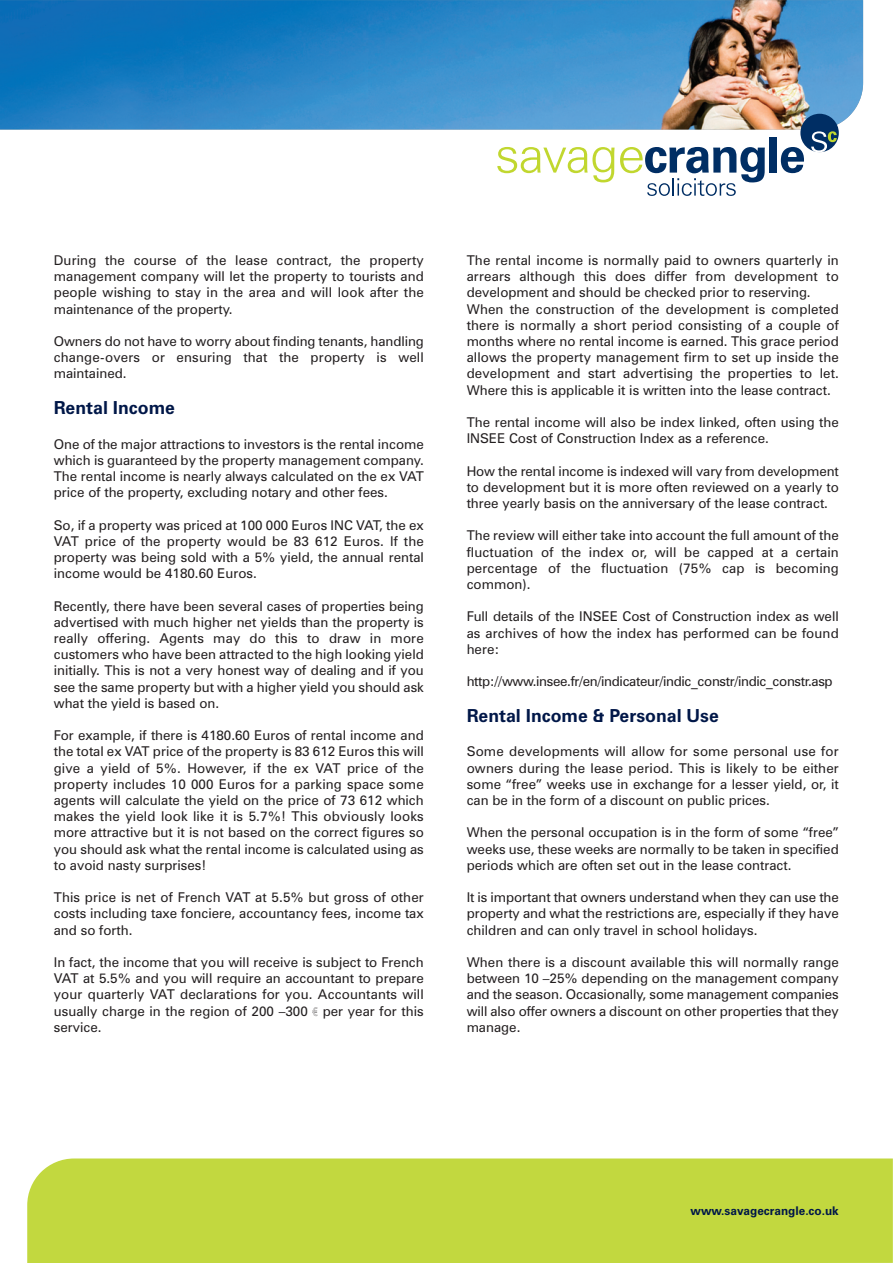
<style>
.page{position:relative;width:893px;height:1263px;background:#fff}
.page>*{position:absolute;margin:0;border:0;box-sizing:border-box;transform-origin:0 0}
.t1{font:700 18px "Zurich BT";color:#001748}
.t2{font:13.5px/16.2px "Zurich BT";color:#231f20;text-align:justify}
.t3{font:13.5px "Zurich BT";letter-spacing:-.025em;color:#231f20}
.t4{font:700 12px "Zurich BT";color:#001748}
.s1{font-family:"Myriad Std Sketch"}
</style>
<div class="page">
<img style="left:0;top:0;width:863px;height:130px">
<svg style="left:497px;top:147px;width:117px;height:35px"></svg>
<div style="left:770px;top:137px;width:7px;height:36px;background:#002e64"></div>
<svg style="left:781px;top:147px;width:23px;height:26px"></svg>
<div style="left:800px;top:114px;width:39px;height:38px;background:#002e64;border-radius:50%"></div>
<svg style="left:811px;top:131px;width:26px;height:21px"></svg>
<svg style="left:620px;top:147px;width:145px;height:49px"></svg>
<div style="left:27px;top:1159px;width:865px;height:104px;background:#c2d83f"></div>
<p class="t2" style="left:54px;top:253px;width:372px">During the course of the lease contract, the property management company will let the property to tourists and people wishing to stay in the area and will look after the maintenance of the property.</p>
<p class="t2" style="left:54px;top:334px;width:372px">Owners do not have to worry about finding tenants, handling change-overs or ensuring that the property is well maintained.</p>
<h1 class="t1" style="left:54px;top:401px;width:123px">Rental Income</h1>
<p class="t2" style="left:54px;top:437px;width:372px">One of the major attractions to investors is the rental income which is guaranteed by the property management company.<br>The rental income is nearly always calculated on the ex VAT price of the property, excluding notary and other fees.</p>
<p class="t2" style="left:54px;top:518px;width:372px">So, if a property was priced at 100 000 Euros INC VAT, the ex VAT price of the property would be 83 612 Euros. If the property was being sold with a 5% yield, the annual rental income would be 4180.60 Euros.</p>
<p class="t2" style="left:54px;top:599px;width:372px">Recently, there have been several cases of properties being advertised with much higher net yields than the property is really offering. Agents may do this to draw in more customers who have been attracted to the high looking yield initially. This is not a very honest way of dealing and if you see the same property but with a higher yield you should ask what the yield is based on.</p>
<p class="t2" style="left:54px;top:729px;width:372px">For example, if there is 4180.60 Euros of rental income and the total ex VAT price of the property is 83 612 Euros this will give a yield of 5%. However, if the ex VAT price of the property includes 10 000 Euros for a parking space some agents will calculate the yield on the price of 73 612 which makes the yield look like it is 5.7%! This obviously looks more attractive but it is not based on the correct figures so you should ask what the rental income is calculated using as to avoid nasty surprises!</p>
<p class="t2" style="left:54px;top:891px;width:372px">This price is net of French VAT at 5.5% but gross of other costs including taxe fonciere, accountancy fees, income tax and so forth.</p>
<p class="t2" style="left:54px;top:955px;width:372px">In fact, the income that you will receive is subject to French VAT at 5.5% and you will require an accountant to prepare your quarterly VAT declarations for you. Accountants will usually charge in the region of 200 –300 <span class="s1">€</span> per year for this service.</p>
<p class="t2" style="left:467px;top:253px;width:374px;text-align:left">The rental income is normally paid to owners quarterly in arrears although this does differ from development to development and should be checked prior to reserving.<br>When the construction of the development is completed there is normally a short period consisting of a couple of months where no rental income is earned. This grace period allows the property management firm to set up inside the development and start advertising the properties to let.<br>Where this is applicable it is written into the lease contract.</p>
<p class="t2" style="left:467px;top:415px;width:374px">The rental income will also be index linked, often using the<br>INSEE Cost of Construction Index as a reference.</p>
<p class="t2" style="left:467px;top:464px;width:374px">How the rental income is indexed will vary from development to development but it is more often reviewed on a yearly to three yearly basis on the anniversary of the lease contract.</p>
<p class="t2" style="left:467px;top:529px;width:374px">The review will either take into account the full amount of the fluctuation of the index or, will be capped at a certain percentage of the fluctuation (75% cap is becoming common).</p>
<p class="t2" style="left:467px;top:610px;width:374px">Full details of the INSEE Cost of Construction index as well as archives of how the index has performed can be found here:</p>
<p class="t3" style="left:467px;top:676px;width:368px">http://www.insee.fr/en/indicateur/indic_constr/indic_constr.asp</p>
<h1 class="t1" style="left:467px;top:709px;width:254px">Rental Income &amp; Personal Use</h1>
<p class="t2" style="left:467px;top:745px;width:374px">Some developments will allow for some personal use for owners during the lease period. This is likely to be either some “free” weeks use in exchange for a lesser yield, or, it can be in the form of a discount on public prices.</p>
<p class="t2" style="left:467px;top:826px;width:374px">When the personal occupation is in the form of some “free” weeks use, these weeks are normally to be taken in specified periods which are often set out in the lease contract.</p>
<p class="t2" style="left:467px;top:891px;width:374px">It is important that owners understand when they can use the property and what the restrictions are, especially if they have children and can only travel in school holidays.</p>
<p class="t2" style="left:467px;top:955px;width:374px">When there is a discount available this will normally range between 10 –25% depending on the management company and the season. Occasionally, some management companies will also offer owners a discount on other properties that they manage.</p>
<p class="t4" style="left:690px;top:1206px;width:150px">www.savagecrangle.co.uk</p>
</div>
